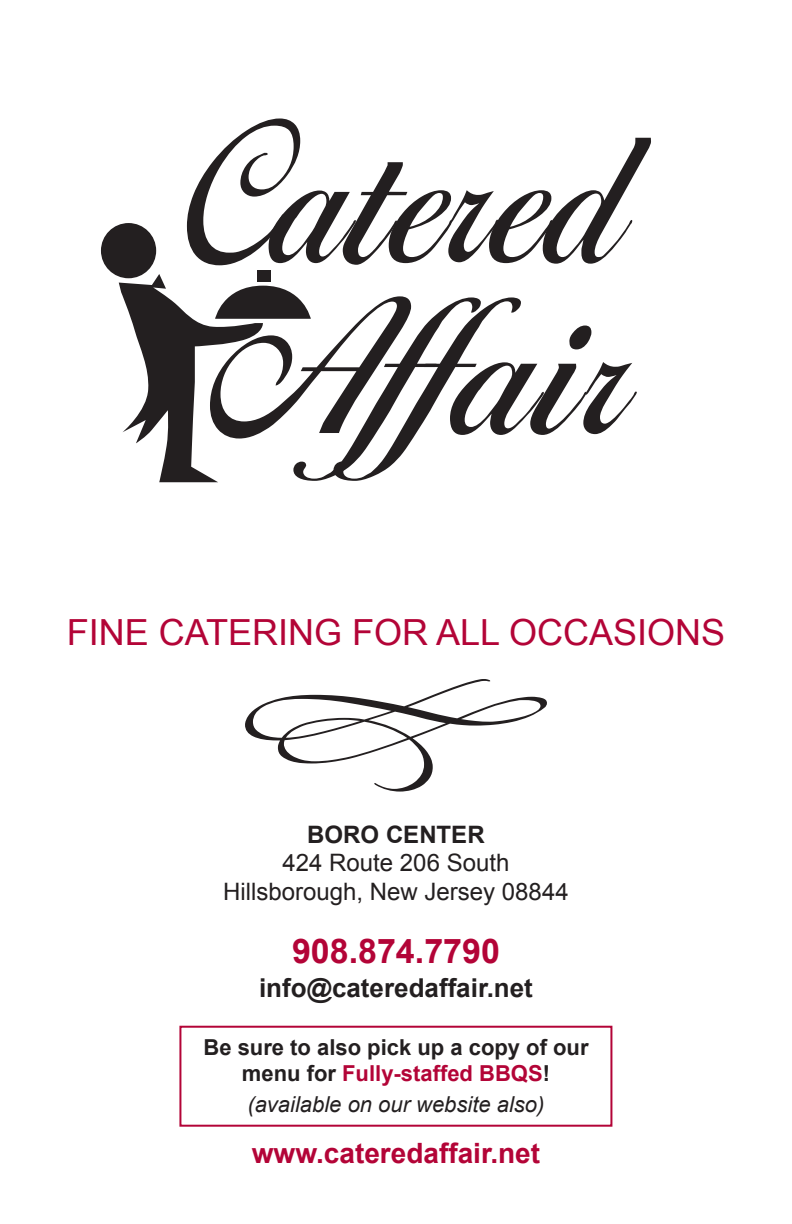
<style>
.page{position:relative;width:792px;height:1224px;background:#fff}
.page>*{position:absolute;margin:0;border:0;box-sizing:border-box;transform-origin:0 0}
.t1{font:36px "Arial";color:#b30437}
.t2{font:700 34px "Arial";color:#b30437}
.t3{font:700 28px "Arial";color:#b30437}
.t4{font:700 26px "Arial";color:#231f20}
.t5{font:24px "Arial";color:#231f20}
.t6{font:700 24px "Arial";color:#231f20}
.t7{font:italic 22px/31.2px "Arial";color:#231f20}
.t8{font:700 22px "Arial";color:#231f20}
.s1{font-weight:700;font-style:normal}
.s2{font-weight:700;font-style:normal;color:#b30437}
</style>
<div class="page">
<svg style="left:187px;top:118px;width:464px;height:147px"></svg>
<div style="left:101px;top:223px;width:55px;height:55px;background:#231f20;border-radius:50%"></div>
<div style="left:257px;top:270px;width:14px;height:11px;background:#231f20"></div>
<svg style="left:119px;top:274px;width:518px;height:208px"></svg>
<div style="left:179px;top:1026px;width:433px;height:101px;border:2px solid #b30437"></div>
<p class="t1" style="left:67px;top:609px;width:660px">FINE CATERING FOR ALL OCCASIONS</p>
<p class="t6" style="left:307px;top:818px;width:179px">BORO CENTER</p>
<p class="t5" style="left:283px;top:847px;width:228px">424 Route 206 South</p>
<p class="t5" style="left:223px;top:876px;width:347px">Hillsborough, New Jersey 08844</p>
<p class="t2" style="left:292px;top:929px;width:209px">908.874.7790</p>
<p class="t4" style="left:259px;top:971px;width:275px">info@cateredaffair.net</p>
<p class="t8" style="left:203px;top:1032px;width:387px">Be sure to also pick up a copy of our</p>
<p class="t7" style="left:242px;top:1058px;width:310px"><span class="s1">menu for</span> <span class="s2">Fully-staffed BBQS</span><span class="s1">! </span>(available on our website also)</p>
<p class="t3" style="left:252px;top:1134px;width:290px">www.cateredaffair.net</p>
</div>
